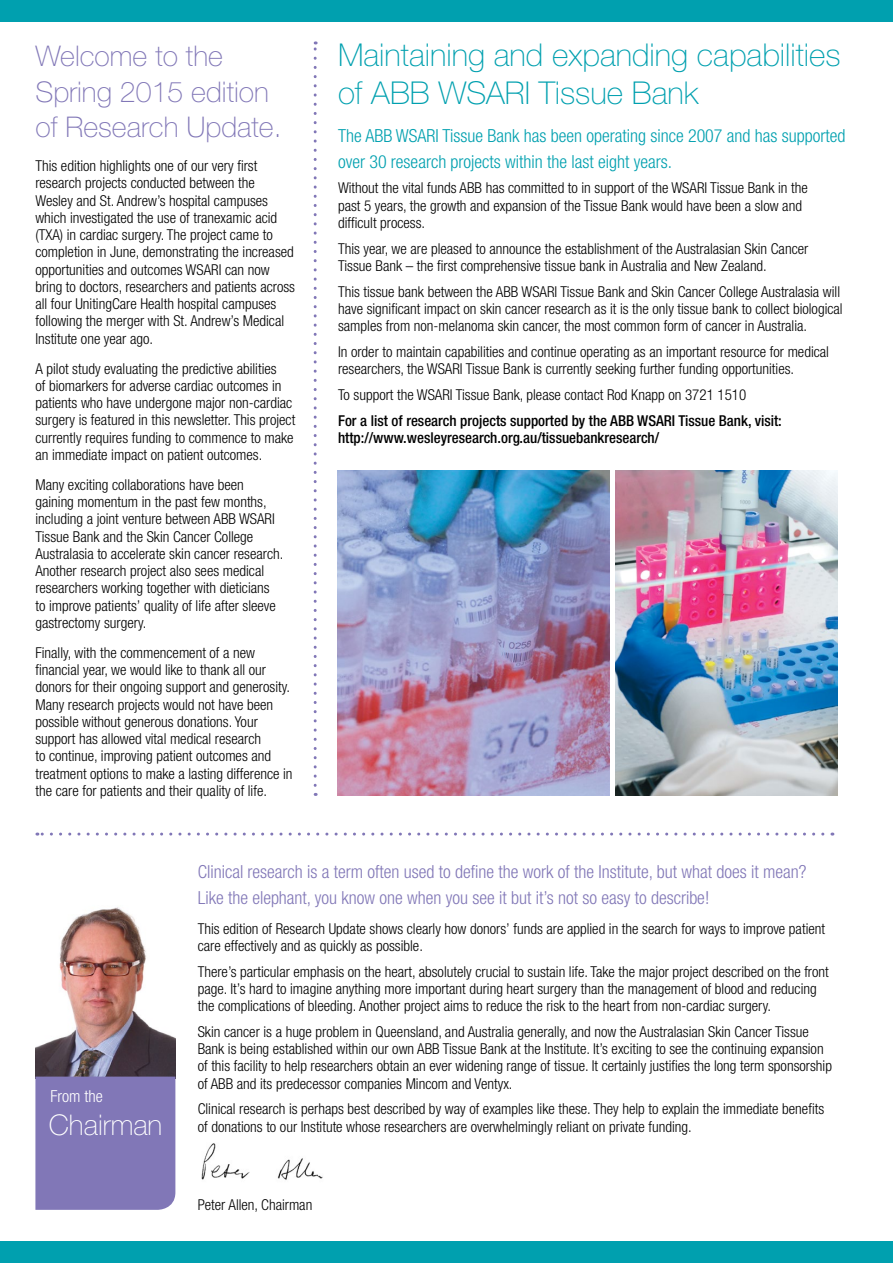
<style>
.page{position:relative;width:893px;height:1263px;background:#fff}
.page>*{position:absolute;margin:0;border:0;box-sizing:border-box;transform-origin:0 0}
.t1{font:100 31.5px/37.5px "Helvetica Neue";color:#00a0af}
.t2{font:100 28.5px/35.2px "Helvetica Neue";color:#8177b7}
.t3{font:100 28.5px "Helvetica Neue";color:#fff}
.t4{font:300 condensed 18px/25.5px "Helvetica Neue";color:#8177b7}
.t5{font:300 condensed 18px/25.5px "Helvetica Neue";color:#00a0af}
.t6{font:300 condensed 16.5px "Helvetica Neue LT Std";color:#fff}
.t7{font:300 condensed 15px/17.2px "Helvetica Neue";color:#000}
.t8{font:500 condensed 15px/17.2px "Helvetica Neue";color:#000}
</style>
<div class="page">
<div style="left:0;top:1242px;width:893px;height:21px;background:#00a0af"></div>
<div style="left:0;top:0;width:893px;height:21px;background:#00a0af"></div>
<img style="left:338px;top:470px;width:271px;height:326px">
<img style="left:615px;top:470px;width:223px;height:326px">
<img style="left:35px;top:907px;width:140px;height:169px">
<div style="left:35px;top:1076px;width:140px;height:134px;background:#8177b7"></div>
<img style="left:201px;top:1143px;width:122px;height:37px">
<svg style="left:37px;top:832px;width:786px;height:3px"></svg>
<svg style="left:314px;top:41px;width:3px;height:744px"></svg>
<h2 class="t2" style="left:35px;top:39px;width:248px">Welcome to the<br>Spring 2015 edition of Research Update.</h2>
<p class="t7" style="left:35px;top:157px;width:261px">This edition highlights one of our very first research projects conducted between the Wesley and St. Andrew’s hospital campuses which investigated the use of tranexamic acid (TXA) in cardiac surgery. The project came to completion in June, demonstrating the increased opportunities and outcomes WSARI can now bring to doctors, researchers and patients across all four UnitingCare Health hospital campuses following the merger with St. Andrew’s Medical Institute one year ago.</p>
<p class="t7" style="left:35px;top:360px;width:261px">A pilot study evaluating the predictive abilities<br>of biomarkers for adverse cardiac outcomes in patients who have undergone major non-cardiac surgery is featured in this newsletter. This project currently requires funding to commence to make an immediate impact on patient outcomes.</p>
<p class="t7" style="left:35px;top:476px;width:249px">Many exciting collaborations have been gaining momentum in the past few months, including a joint venture between ABB WSARI Tissue Bank and the Skin Cancer College Australasia to accelerate skin cancer research.<br>Another research project also sees medical researchers working together with dieticians to improve patients’ quality of life after sleeve gastrectomy surgery.</p>
<p class="t7" style="left:35px;top:644px;width:259px">Finally, with the commencement of a new financial year, we would like to thank all our donors for their ongoing support and generosity.<br>Many research projects would not have been possible without generous donations. Your support has allowed vital medical research<br>to continue, improving patient outcomes and treatment options to make a lasting difference in the care for patients and their quality of life.</p>
<h1 class="t1" style="left:338px;top:37px;width:504px">Maintaining and expanding capabilities of ABB WSARI Tissue Bank</h1>
<p class="t5" style="left:338px;top:123px;width:509px">The ABB WSARI Tissue Bank has been operating since 2007 and has supported over 30 research projects within the last eight years.</p>
<p class="t7" style="left:338px;top:179px;width:471px">Without the vital funds ABB has committed to in support of the WSARI Tissue Bank in the past 5 years, the growth and expansion of the Tissue Bank would have been a slow and difficult process.</p>
<p class="t7" style="left:338px;top:240px;width:472px">This year, we are pleased to announce the establishment of the Australasian Skin Cancer<br>Tissue Bank – the first comprehensive tissue bank in Australia and New Zealand.</p>
<p class="t7" style="left:338px;top:283px;width:506px">This tissue bank between the ABB WSARI Tissue Bank and Skin Cancer College Australasia will have significant impact on skin cancer research as it is the only tissue bank to collect biological samples from non-melanoma skin cancer, the most common form of cancer in Australia.</p>
<p class="t7" style="left:338px;top:343px;width:492px">In order to maintain capabilities and continue operating as an important resource for medical researchers, the WSARI Tissue Bank is currently seeking further funding opportunities.</p>
<p class="t7" style="left:338px;top:386px;width:410px">To support the WSARI Tissue Bank, please contact Rod Knapp on 3721 1510</p>
<p class="t8" style="left:338px;top:411px;width:445px">For a list of research projects supported by the ABB WSARI Tissue Bank, visit: http://www.wesleyresearch.org.au/tissuebankresearch/</p>
<p class="t6" style="left:50px;top:1087px;width:54px">From the</p>
<h2 class="t3" style="left:49px;top:1109px;width:115px">Chairman</h2>
<p class="t4" style="left:198px;top:859px;width:610px">Clinical research is a term often used to define the work of the Institute, but what does it mean?<br>Like the elephant, you know one when you see it but it’s not so easy to describe!</p>
<p class="t7" style="left:198px;top:919px;width:629px">This edition of Research Update shows clearly how donors’ funds are applied in the search for ways to improve patient care effectively and as quickly as possible.</p>
<p class="t7" style="left:198px;top:962px;width:633px">There’s particular emphasis on the heart, absolutely crucial to sustain life. Take the major project described on the front page. It’s hard to imagine anything more important during heart surgery than the management of blood and reducing the complications of bleeding. Another project aims to reduce the risk to the heart from non-cardiac surgery.</p>
<p class="t7" style="left:198px;top:1023px;width:636px">Skin cancer is a huge problem in Queensland, and Australia generally, and now the Australasian Skin Cancer Tissue Bank is being established within our own ABB Tissue Bank at the Institute. It’s exciting to see the continuing expansion of this facility to help researchers obtain an ever widening range of tissue. It certainly justifies the long term sponsorship of ABB and its predecessor companies Mincom and Ventyx.</p>
<p class="t7" style="left:198px;top:1100px;width:628px">Clinical research is perhaps best described by way of examples like these. They help to explain the immediate benefits of donations to our Institute whose researchers are overwhelmingly reliant on private funding.</p>
<p class="t7" style="left:198px;top:1196px;width:116px">Peter Allen, Chairman</p>
</div>
